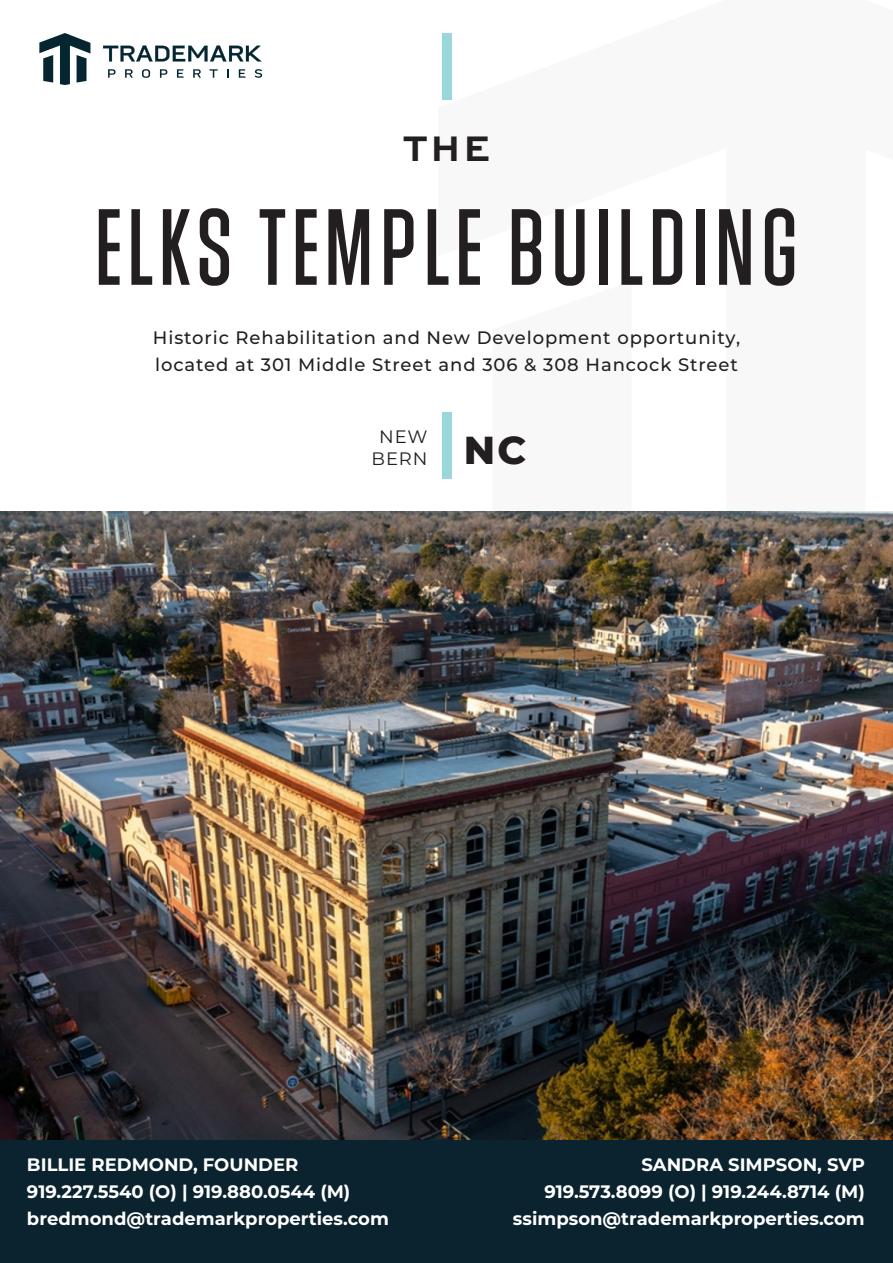
<style>
.page{position:relative;width:893px;height:1263px;background:#fff}
.page>*{position:absolute;margin:0;border:0;box-sizing:border-box;transform-origin:0 0}
.Center{font:94.5px "Athletic Condensed";letter-spacing:.05em;color:#231f20}
.Left{font:800 39px "Montserrat";color:#231f20}
.Center-2{font:37.5px "Sweet Sans Bold SC";color:#231f20}
.Left-2{font:700 18px/27px "Montserrat";color:#fff;text-align:right}
.Right{font:500 18px/27px "Montserrat";letter-spacing:.05em;color:#231f20}
.Right-2{font:18px "Montserrat";letter-spacing:.05em;color:#231f20}
</style>
<div class="page">
<img style="left:0;top:511px;width:893px;height:629px">
<svg style="left:39px;top:33px;width:51px;height:52px"></svg>
<svg style="left:103px;top:46px;width:158px;height:15px"></svg>
<svg style="left:108px;top:69px;width:7px;height:9px"></svg>
<svg style="left:125px;top:69px;width:8px;height:9px"></svg>
<svg style="left:142px;top:69px;width:8px;height:9px"></svg>
<svg style="left:160px;top:69px;width:7px;height:9px"></svg>
<svg style="left:177px;top:69px;width:7px;height:9px"></svg>
<svg style="left:193px;top:69px;width:8px;height:9px"></svg>
<svg style="left:210px;top:69px;width:8px;height:9px"></svg>
<svg style="left:227px;top:69px;width:2px;height:9px"></svg>
<svg style="left:239px;top:69px;width:6px;height:9px"></svg>
<svg style="left:255px;top:69px;width:7px;height:9px"></svg>
<div style="left:442px;top:33px;width:9px;height:66px;background:#99d7db"></div>
<div style="left:442px;top:412px;width:9px;height:66px;background:#99d7db"></div>
<div style="left:0;top:1140px;width:893px;height:123px;background:#0b232e"></div>
<p class="Center-2" style="left:403px;top:127px;width:89px">THE</p>
<p class="Center" style="left:94px;top:193px;width:706px">ELKS TEMPLE BUILDING</p>
<p class="Right" style="left:153px;top:323px;width:589px">Historic Rehabilitation and New Development opportunity, located at 301 Middle Street and 306 &amp; 308 Hancock Street</p>
<p class="Right-2" style="left:379px;top:425px;width:50px">NEW</p>
<p class="Right-2" style="left:372px;top:446px;width:57px">BERN</p>
<p class="Left" style="left:464px;top:421px;width:64px">NC</p>
<p class="Left-2" style="left:27px;top:1150px;width:363px;text-align:left">BILLIE REDMOND, FOUNDER<br>919.227.5540 (O) | 919.880.0544 (M) bredmond@trademarkproperties.com</p>
<p class="Left-2" style="left:513px;top:1150px;width:353px">SANDRA SIMPSON, SVP<br>919.573.8099 (O) | 919.244.8714 (M) ssimpson@trademarkproperties.com</p>
</div>
